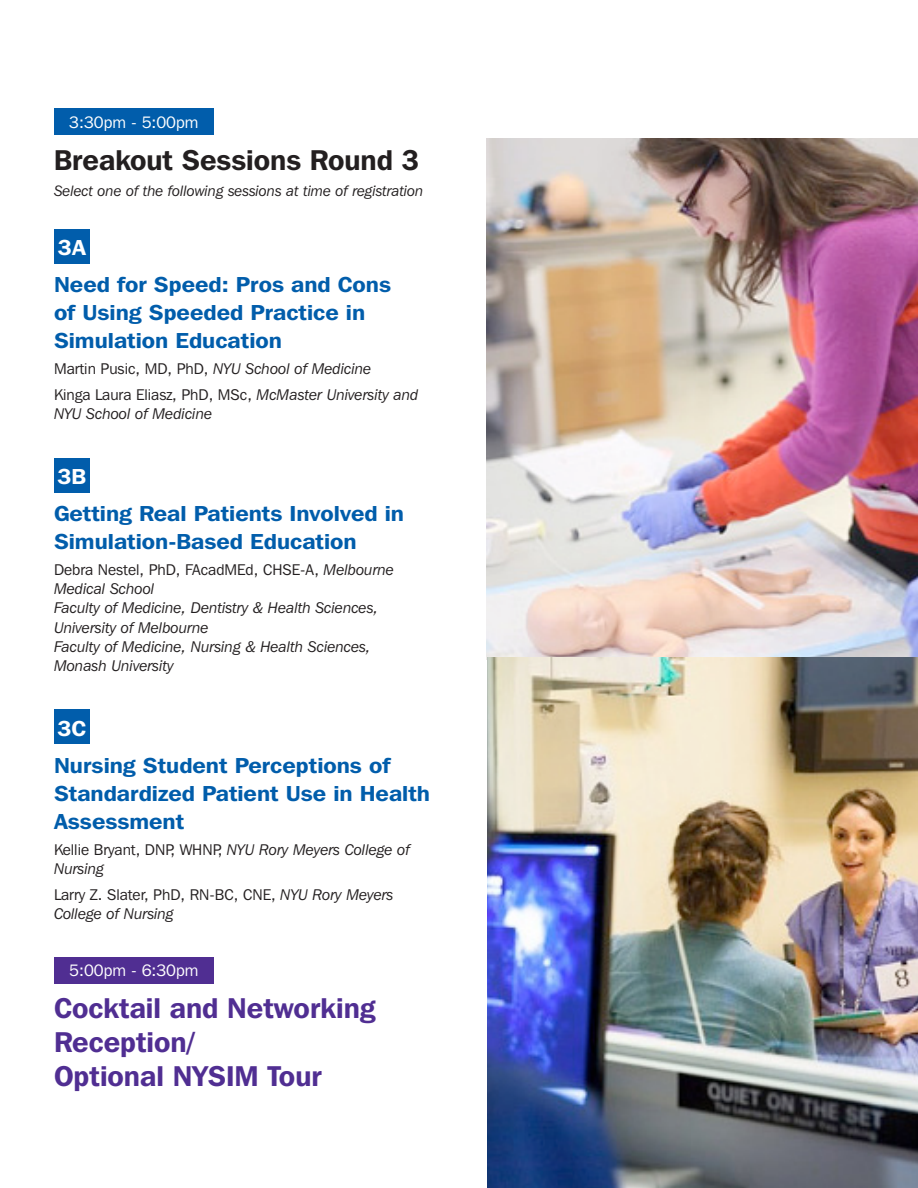
<style>
.page{position:relative;width:918px;height:1188px;background:#fff}
.page>*{position:absolute;margin:0;border:0;box-sizing:border-box;transform-origin:0 0}
.indent{font:600 28.5px/34.2px "Franklin Gothic IT Cby BT";color:#502e92}
.time{font:600 28.5px "Franklin Gothic IT Cby BT";color:#231f20}
.indent-2{font:600 21.6px/28.2px "Franklin Gothic IT Cby BT";color:#015dab;scale:1.07 1}
.t1{font:600 21.6px "Franklin Gothic IT Cby BT";color:#fff;scale:1.07 1}
.t2{font:16.5px "Franklin Gothic IT Cby BT";color:#fff}
.indent-3{font:italic 15.45px/19.2px "Franklin Gothic IT Cby BT";color:#231f20}
.indent-4{font:15.45px "Franklin Gothic IT Cby BT";color:#231f20}
.indent-5{font:italic 15px "Franklin Gothic IT Cby BT";color:#231f20}
.s1{font-style:italic}
.s2{font-style:normal}
</style>
<div class="page">
<img style="left:486px;top:138px;width:432px;height:1050px">
<div style="left:54px;top:108px;width:160px;height:27px;background:#015dab"></div>
<div style="left:54px;top:229px;width:36px;height:35px;background:#015dab"></div>
<div style="left:54px;top:458px;width:36px;height:35px;background:#015dab"></div>
<div style="left:54px;top:710px;width:36px;height:34px;background:#015dab"></div>
<div style="left:54px;top:957px;width:160px;height:27px;background:#502e92"></div>
<p class="t2" style="left:69px;top:112px;width:131px">3:30pm - 5:00pm</p>
<p class="time" style="left:54px;top:142px;width:367px">Breakout Sessions Round 3</p>
<p class="indent-5" style="left:54px;top:181px;width:371px">Select one of the following sessions at time of registration</p>
<p class="t1" style="left:58px;top:234px;width:28px">3A</p>
<p class="indent-2" style="left:54px;top:270px;width:317px">Need for Speed: Pros and Cons of Using Speeded Practice in<br>Simulation Education</p>
<p class="indent-4" style="left:54px;top:359px;width:319px">Martin Pusic, MD, PhD, <span class="s1">NYU School of Medicine</span></p>
<p class="indent-3" style="left:54px;top:385px;width:366px"><span class="s2">Kinga Laura Eliasz, PhD, MSc,</span> McMaster University and<br>NYU School of Medicine</p>
<p class="t1" style="left:58px;top:463px;width:28px">3B</p>
<p class="indent-2" style="left:54px;top:499px;width:329px">Getting Real Patients Involved in<br>Simulation-Based Education</p>
<p class="indent-3" style="left:54px;top:560px;width:341px"><span class="s2">Debra Nestel, PhD, FAcadMEd, CHSE-A,</span> Melbourne Medical School<br>Faculty of Medicine, Dentistry &amp; Health Sciences, University of Melbourne<br>Faculty of Medicine, Nursing &amp; Health Sciences, Monash University</p>
<p class="t1" style="left:58px;top:714px;width:28px">3C</p>
<p class="indent-2" style="left:54px;top:750px;width:353px">Nursing Student Perceptions of<br>Standardized Patient Use in Health<br>Assessment</p>
<p class="indent-3" style="left:54px;top:840px;width:357px"><span class="s2">Kellie Bryant, DNP, WHNP,</span> NYU Rory Meyers College of<br>Nursing</p>
<p class="indent-3" style="left:54px;top:885px;width:341px"><span class="s2">Larry Z. Slater, PhD, RN-BC, CNE,</span> NYU Rory Meyers<br>College of Nursing</p>
<p class="t2" style="left:69px;top:960px;width:131px">5:00pm - 6:30pm</p>
<p class="indent" style="left:54px;top:990px;width:323px">Cocktail and Networking<br>Reception/<br>Optional NYSIM Tour</p>
</div>
